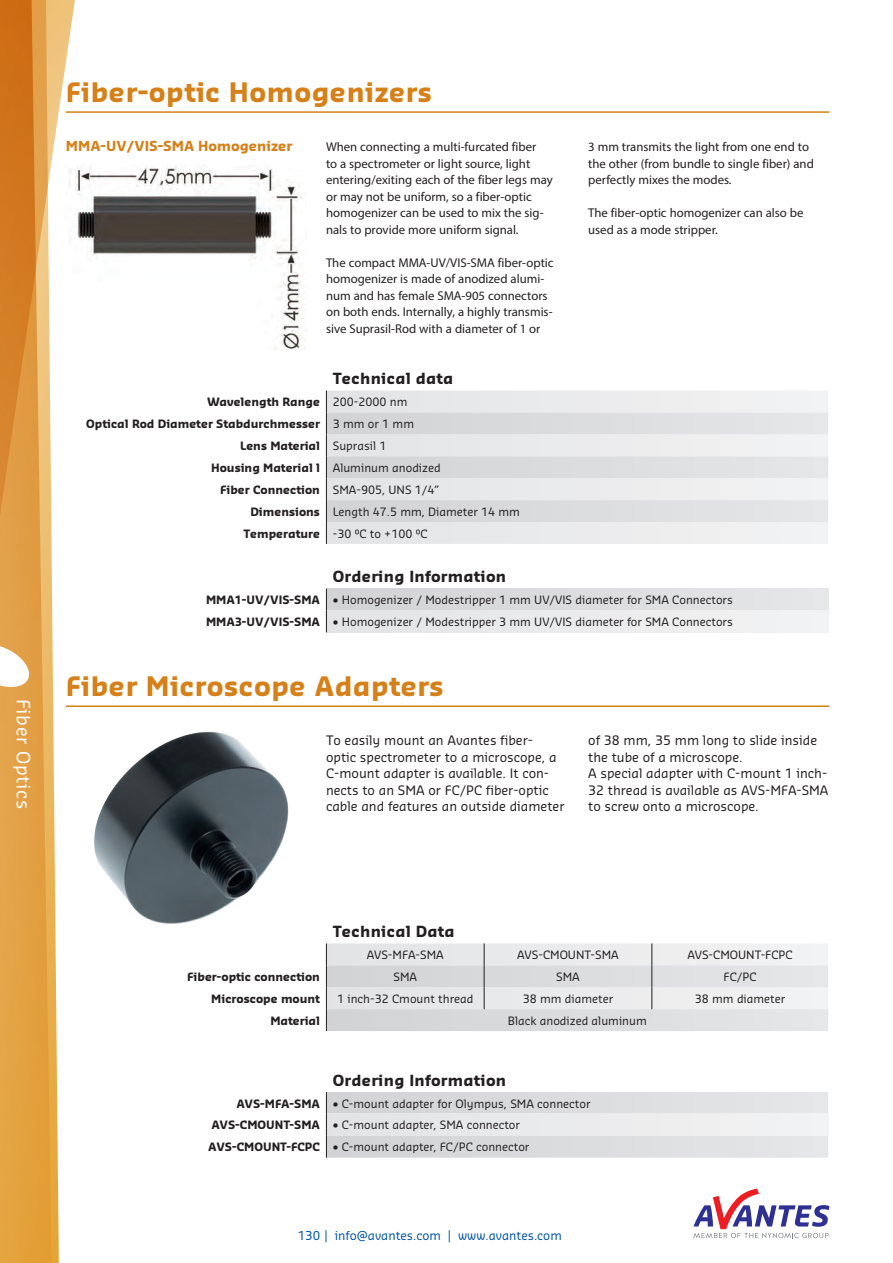
<style>
.page{position:relative;width:893px;height:1263px;background:#fff}
.page>*{position:absolute;margin:0;border:0;box-sizing:border-box;transform-origin:0 0}
.Product_kop_FIBER_OP{font:700 26.25px "Sansa Std";letter-spacing:.02em;color:#d58018}
.t1{font:18px "Sansa";letter-spacing:.04em;color:#fff}
.Tabel_bovenkop{font:700 15px "Sansa Std";letter-spacing:.02em;color:#231f20}
.Tussenkopje_FIBER_OP{font:700 13.5px "Sansa Std";color:#d58018}
.Plat{font:12.75px/16.5px "Myriad Pro";color:#231f20}
.Plat-2{font:12.75px/16.5px "Sansa Std";color:#231f20}
.t2{font:12px "Sansa";color:#0154a6}
.Tabel_brood{font:11.25px "Sansa Std";color:#231f20}
.Tabel_linker_kolom{font:700 11.25px "Sansa Std";color:#231f20}
</style>
<div class="page">
<svg style="left:693px;top:1188px;width:136px;height:50px"></svg>
<div style="left:327px;top:391px;width:501px;height:153px;background:#ebebed"></div>
<svg style="left:327px;top:412px;width:501px;height:110px;background:#e1e2e4"></svg>
<svg style="left:326px;top:391px;width:1px;height:153px"></svg>
<hr style="left:66px;top:111px;width:763px;height:2px;background:#d58018">
<div style="left:326px;top:589px;width:502px;height:21px;background:#dcdddf"></div>
<div style="left:326px;top:610px;width:502px;height:22px;background:#ebebed"></div>
<svg style="left:326px;top:589px;width:1px;height:43px"></svg>
<svg style="left:326px;top:1092px;width:502px;height:66px;background:#e0e1e2"></svg>
<hr style="left:66px;top:705px;width:763px;height:2px;background:#d58018">
<svg style="left:326px;top:943px;width:502px;height:88px;background:#e2e3e4"></svg>
<img style="left:96px;top:165px;width:210px;height:185px">
<img style="left:96px;top:731px;width:193px;height:193px">
<svg style="left:0;top:0;width:96px;height:1263px"></svg>
<svg style="left:0;top:641px;width:32px;height:49px"></svg>
<h2 class="t1" style="left:35px;top:699px;width:112px;rotate:90deg">Fiber Optics</h2>
<p class="Product_kop_FIBER_OP" style="left:66px;top:74px;width:367px">Fiber-optic Homogenizers</p>
<p class="Tussenkopje_FIBER_OP" style="left:66px;top:137px;width:228px">MMA-UV/VIS-SMA Homogenizer</p>
<p class="Plat" style="left:326px;top:138px;width:228px">When connecting a multi-furcated fiber<br>to a spectrometer or light source, light entering/exiting each of the fiber legs may or may not be uniform, so a fiber-optic homogenizer can be used to mix the sig&shy;nals to provide more uniform signal.</p>
<p class="Plat" style="left:326px;top:254px;width:229px">The compact MMA-UV/VIS-SMA fiber-optic homogenizer is made of anodized alumi&shy;num and has female SMA-905 connectors on both ends. Internally, a highly transmis&shy;sive Suprasil-Rod with a diameter of 1 or</p>
<p class="Tabel_bovenkop" style="left:333px;top:369px;width:122px">Technical data</p>
<p class="Tabel_linker_kolom" style="left:207px;top:394px;width:114px">Wavelength Range</p>
<p class="Tabel_brood" style="left:333px;top:394px;width:76px">200-2000 nm</p>
<p class="Tabel_linker_kolom" style="left:86px;top:416px;width:235px">Optical Rod Diameter Stabdurchmesser</p>
<p class="Tabel_brood" style="left:333px;top:416px;width:83px">3 mm or 1 mm</p>
<p class="Tabel_linker_kolom" style="left:240px;top:438px;width:82px">Lens Material</p>
<p class="Tabel_brood" style="left:333px;top:438px;width:55px">Suprasil 1</p>
<p class="Tabel_linker_kolom" style="left:211px;top:460px;width:110px">Housing Material l</p>
<p class="Tabel_brood" style="left:333px;top:460px;width:109px">Aluminum anodized</p>
<p class="Tabel_linker_kolom" style="left:220px;top:482px;width:101px">Fiber Connection</p>
<p class="Tabel_brood" style="left:333px;top:482px;width:108px">SMA-905, UNS 1/4”</p>
<p class="Tabel_linker_kolom" style="left:250px;top:504px;width:71px">Dimensions</p>
<p class="Tabel_brood" style="left:333px;top:504px;width:189px">Length 47.5 mm, Diameter 14 mm</p>
<p class="Tabel_linker_kolom" style="left:244px;top:526px;width:78px">Temperature</p>
<p class="Tabel_brood" style="left:333px;top:526px;width:96px">-30 °C to +100 °C</p>
<p class="Tabel_bovenkop" style="left:333px;top:567px;width:175px">Ordering Information</p>
<p class="Plat" style="left:588px;top:138px;width:227px">3 mm transmits the light from one end to the other (from bundle to single fiber) and perfectly mixes the modes.</p>
<p class="Plat" style="left:588px;top:204px;width:217px">The fiber-optic homogenizer can also be used as a mode stripper.</p>
<p class="Tabel_linker_kolom" style="left:206px;top:592px;width:115px">MMA1-UV/VIS-SMA</p>
<p class="Tabel_brood" style="left:333px;top:592px;width:402px">• Homogenizer / Modestripper 1 mm UV/VIS diameter for SMA Connectors</p>
<p class="Tabel_linker_kolom" style="left:206px;top:614px;width:115px">MMA3-UV/VIS-SMA</p>
<p class="Tabel_brood" style="left:333px;top:614px;width:402px">• Homogenizer / Modestripper 3 mm UV/VIS diameter for SMA Connectors</p>
<p class="Product_kop_FIBER_OP" style="left:66px;top:669px;width:379px">Fiber Microscope Adapters</p>
<p class="Plat-2" style="left:326px;top:731px;width:240px">To easily mount an Avantes fiber&shy;optic spectrometer to a microscope, a C-mount adapter is available. It con&shy;nects to an SMA or FC/PC fiber-optic cable and features an outside diameter</p>
<p class="Plat-2" style="left:588px;top:731px;width:230px">of 38 mm, 35 mm long to slide inside the tube of a microscope.</p>
<p class="Plat-2" style="left:588px;top:764px;width:242px;text-align:justify">A special adapter with C-mount 1 inch-32 thread is available as AVS-MFA-SMA to screw onto a microscope.</p>
<p class="Tabel_bovenkop" style="left:333px;top:921px;width:123px">Technical Data</p>
<p class="Tabel_brood" style="left:367px;top:947px;width:78px">AVS-MFA-SMA</p>
<p class="Tabel_brood" style="left:517px;top:947px;width:103px">AVS-CMOUNT-SMA</p>
<p class="Tabel_brood" style="left:687px;top:947px;width:107px">AVS-CMOUNT-FCPC</p>
<p class="Tabel_linker_kolom" style="left:187px;top:969px;width:134px">Fiber-optic connection</p>
<p class="Tabel_brood" style="left:393px;top:969px;width:25px">SMA</p>
<p class="Tabel_brood" style="left:556px;top:969px;width:25px">SMA</p>
<p class="Tabel_brood" style="left:723px;top:969px;width:35px">FC/PC</p>
<p class="Tabel_linker_kolom" style="left:211px;top:991px;width:110px">Microscope mount</p>
<p class="Tabel_brood" style="left:337px;top:991px;width:138px">1 inch-32 Cmount thread</p>
<p class="Tabel_brood" style="left:523px;top:991px;width:92px">38 mm diameter</p>
<p class="Tabel_brood" style="left:695px;top:991px;width:92px">38 mm diameter</p>
<p class="Tabel_linker_kolom" style="left:270px;top:1013px;width:51px">Material</p>
<p class="Tabel_brood" style="left:508px;top:1013px;width:140px">Black anodized aluminum</p>
<p class="Tabel_bovenkop" style="left:333px;top:1070px;width:175px">Ordering Information</p>
<p class="Tabel_linker_kolom" style="left:236px;top:1096px;width:85px">AVS-MFA-SMA</p>
<p class="Tabel_brood" style="left:333px;top:1096px;width:259px">• C-mount adapter for Olympus, SMA connector</p>
<p class="Tabel_linker_kolom" style="left:211px;top:1118px;width:110px">AVS-CMOUNT-SMA</p>
<p class="Tabel_brood" style="left:333px;top:1118px;width:189px">• C-mount adapter, SMA connector</p>
<p class="Tabel_linker_kolom" style="left:208px;top:1140px;width:113px">AVS-CMOUNT-FCPC</p>
<p class="Tabel_brood" style="left:333px;top:1140px;width:198px">• C-mount adapter, FC/PC connector</p>
<p class="t2" style="left:298px;top:1227px;width:266px">130 | info@avantes.com | www.avantes.com</p>
</div>
